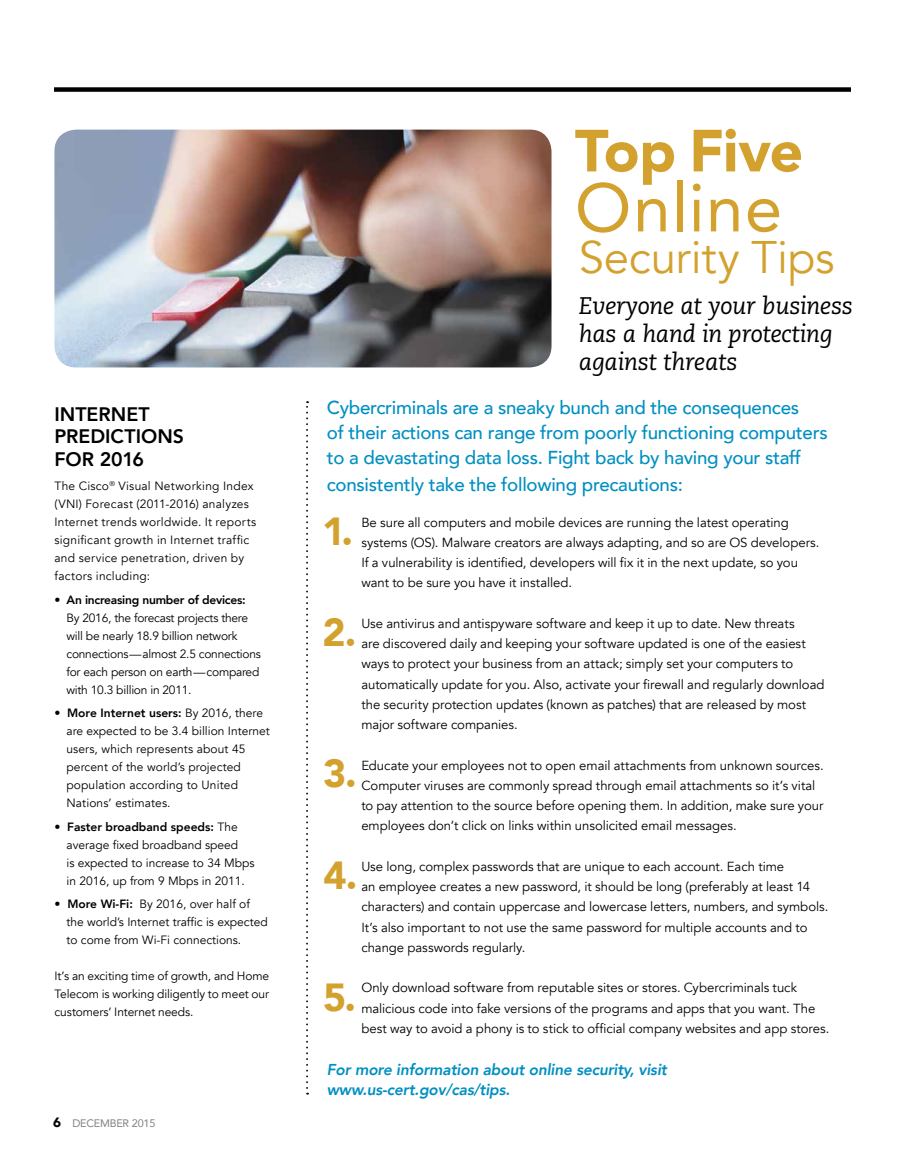
<style>
.page{position:relative;width:905px;height:1161px;background:#fff}
.page>*{position:absolute;margin:0;border:0;box-sizing:border-box;transform-origin:0 0}
.t1{font:67.65px "Avenir";letter-spacing:.015em;color:#d3a12e}
.t2{font:900 58.8px "Avenir";letter-spacing:-.015em;color:#d3a12e}
.t3{font:45.6px "Avenir";letter-spacing:-.005em;color:#d3a12e}
.t4{font:900 39.15px "Avenir";color:#d3a12e}
.t5{font:italic 24px/27.8px "Caecilia LT Std";letter-spacing:-.01em;color:#000}
.t6{font:800 19.5px/22.5px "Avenir";color:#000}
.t7{font:500 18.75px/24.8px "Avenir";letter-spacing:-.015em;color:#008fc2}
.t8{font:italic 800 15.75px/20.2px "Avenir";letter-spacing:-.01em;color:#008fc2}
.t9{font:13.2px/20.2px "Avenir";letter-spacing:-.005em;color:#000}
.t10{font:12px/18px "Avenir";color:#000}
.t11{font:12px/18px "Avenir";letter-spacing:.02em;color:#000}
.t12{font:12px/18px "Avenir";letter-spacing:-.02em;color:#000}
.t13{font:10.8px "Avenir";letter-spacing:-.02em;color:#808285}
.s1{font-weight:800}
.s2{font-weight:900;font-size:13.5px;color:#000}
</style>
<div class="page">
<div style="left:54px;top:87px;width:796px;height:5px;background:#000"></div>
<img style="left:54px;top:130px;width:497px;height:237px">
<svg style="left:306px;top:401px;width:2px;height:694px"></svg>
<h3 class="t6" style="left:54px;top:403px;width:131px">INTERNET<br>PREDICTIONS<br>FOR 2016</h3>
<p class="t11" style="left:54px;top:478px;width:203px">The Cisco<sup>®</sup> Visual Networking Index (VNI) Forecast (2011-2016) analyzes Internet trends worldwide. It reports significant growth in Internet traffic and service penetration, driven by factors including:</p>
<p class="t12" style="left:66px;top:591px;width:196px;text-indent:-12px">• <span class="s1">An increasing number of devices:<br></span>By 2016, the forecast projects there will be nearly 18.9 billion network connections—almost 2.5 connections for each person on earth—compared with 10.3 billion in 2011.</p>
<p class="t10" style="left:66px;top:704px;width:205px;text-indent:-12px">• <span class="s1">More Internet users:</span> By 2016, there are expected to be 3.4 billion Internet users, which represents about 45 percent of the world’s projected population according to United<br>Nations’ estimates.</p>
<p class="t10" style="left:66px;top:818px;width:190px;text-indent:-12px">• <span class="s1">Faster broadband speeds:</span> The average fixed broadband speed<br>is expected to increase to 34 Mbps in 2016, up from 9 Mbps in 2011.</p>
<p class="t10" style="left:66px;top:895px;width:203px;text-indent:-12px">• <span class="s1">More Wi-Fi:</span> By 2016, over half of the world’s Internet traffic is expected to come from Wi-Fi connections.</p>
<p class="t10" style="left:54px;top:967px;width:216px;text-align:justify">It’s an exciting time of growth, and Home Telecom is working diligently to meet our customers’ Internet needs.</p>
<p class="t13" style="left:53px;top:1115px;width:104px"><span class="s2">6</span> DECEMBER 2015</p>
<h2 class="t2" style="left:575px;top:101px;width:230px">Top Five</h2>
<h1 class="t1" style="left:575px;top:154px;width:209px">Online</h1>
<h3 class="t3" style="left:578px;top:230px;width:257px">Security Tips</h3>
<h3 class="t5" style="left:579px;top:293px;width:276px">Everyone at your business has a hand in protecting against threats</h3>
<h3 class="t7" style="left:327px;top:394px;width:502px">Cybercriminals are a sneaky bunch and the consequences<br>of their actions can range from poorly functioning computers to a devastating data loss. Fight back by having your staff</h3>
<h3 class="t7" style="left:327px;top:471px;width:358px">consistently take the following precautions:</h3>
<p class="t9" style="left:361px;top:512px;width:459px">Be sure all computers and mobile devices are running the latest operating systems (OS). Malware creators are always adapting, and so are OS developers.<br>If a vulnerability is identified, developers will fix it in the next update, so you want to be sure you have it installed.</p>
<p class="t9" style="left:361px;top:613px;width:464px">Use antivirus and antispyware software and keep it up to date. New threats<br>are discovered daily and keeping your software updated is one of the easiest ways to protect your business from an attack; simply set your computers to automatically update for you. Also, activate your firewall and regularly download the security protection updates (known as patches) that are released by most major software companies.</p>
<p class="t9" style="left:361px;top:755px;width:464px">Educate your employees not to open email attachments from unknown sources.<br>Computer viruses are commonly spread through email attachments so it’s vital to pay attention to the source before opening them. In addition, make sure your employees don’t click on links within unsolicited email messages.</p>
<p class="t9" style="left:361px;top:856px;width:468px">Use long, complex passwords that are unique to each account. Each time<br>an employee creates a new password, it should be long (preferably at least 14 characters) and contain uppercase and lowercase letters, numbers, and symbols.<br>It’s also important to not use the same password for multiple accounts and to change passwords regularly.</p>
<p class="t9" style="left:361px;top:978px;width:469px">Only download software from reputable sites or stores. Cybercriminals tuck malicious code into fake versions of the programs and apps that you want. The best way to avoid a phony is to stick to official company websites and app stores.</p>
<p class="t8" style="left:327px;top:1059px;width:341px">For more information about online security, visit www.us-cert.gov/cas/tips.</p>
<h3 class="t4" style="left:322px;top:498px;width:33px">1.</h3>
<h3 class="t4" style="left:322px;top:599px;width:35px">2.</h3>
<h3 class="t4" style="left:323px;top:740px;width:35px">3.</h3>
<h3 class="t4" style="left:323px;top:842px;width:35px">4.</h3>
<h3 class="t4" style="left:323px;top:964px;width:34px">5.</h3>
</div>
